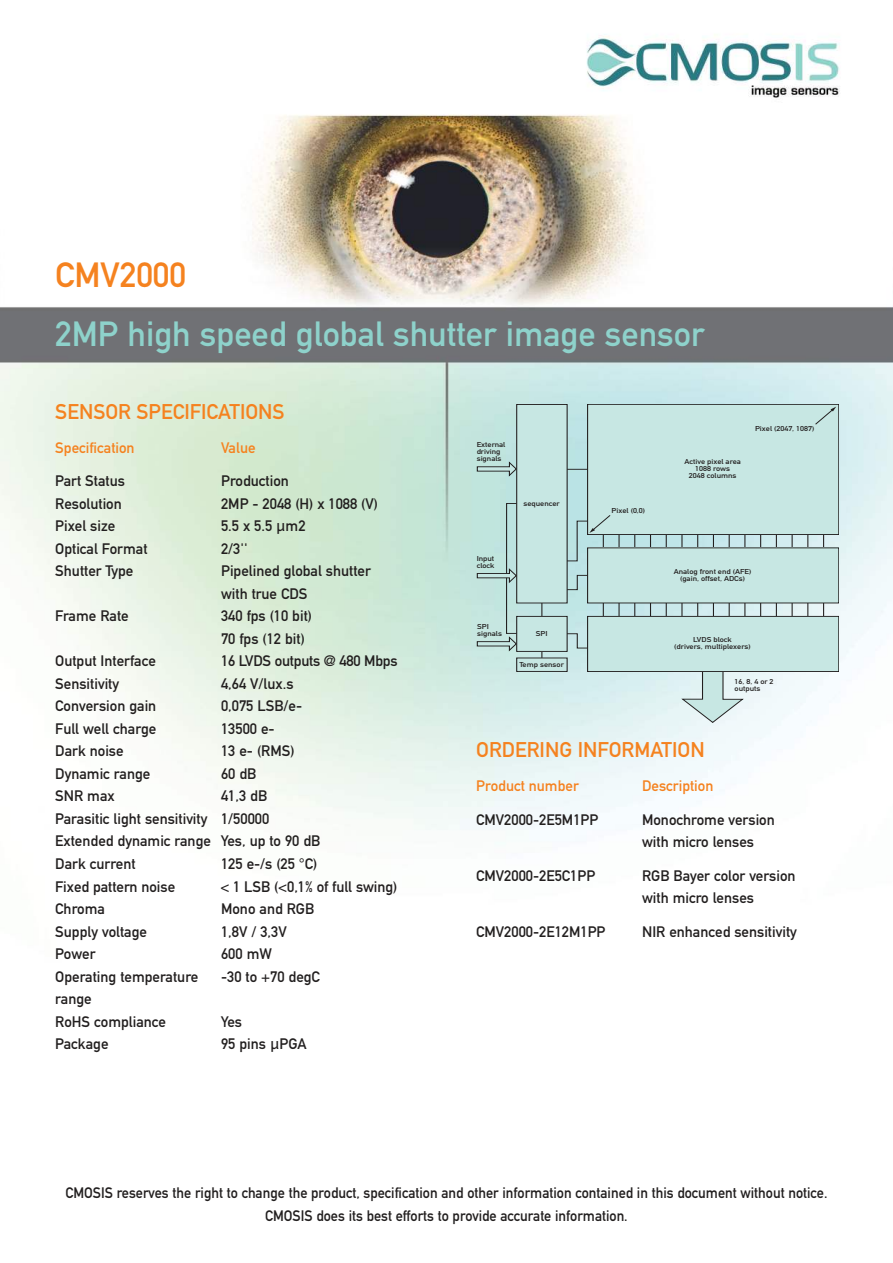
<style>
.page{position:relative;width:893px;height:1263px;background:#fff}
.page>*{position:absolute;margin:0;border:0;box-sizing:border-box;transform-origin:0 0}
.t1{font:34.5px "DIN Mittelschrift LT";color:#8ed2cb}
.t2{font:34.5px "DIN Mittelschrift LT";color:#f5821f}
.t3{font:21px "DIN Mittelschrift LT";color:#f5821f}
.t4{font:15px/22.5px "DIN Mittelschrift LT";color:#221f1f}
.t5{font:15px/22.5px "DIN Mittelschrift LT";color:#221f1f;text-align:center;scale:.95 1}
.t6{font:15px "DIN Mittelschrift LT";color:#f5821f}
.t7{font:7.05px/7.1px "DIN Mittelschrift LT";color:#221f1f;scale:1.18 1}
.s1{font-family:"Lucida Grande";font-size:7.35px}
</style>
<div class="page">
<img style="left:0;top:34px;width:893px;height:796px">
<hr style="left:603px;top:534px;width:1px;height:82px;background:#221f1f">
<hr style="left:619px;top:534px;width:1px;height:82px;background:#221f1f">
<hr style="left:634px;top:534px;width:1px;height:82px;background:#221f1f">
<hr style="left:650px;top:534px;width:1px;height:82px;background:#221f1f">
<hr style="left:666px;top:534px;width:1px;height:82px;background:#221f1f">
<hr style="left:682px;top:534px;width:1px;height:82px;background:#221f1f">
<hr style="left:697px;top:534px;width:1px;height:82px;background:#221f1f">
<hr style="left:713px;top:534px;width:1px;height:82px;background:#221f1f">
<hr style="left:729px;top:534px;width:1px;height:82px;background:#221f1f">
<hr style="left:745px;top:534px;width:1px;height:82px;background:#221f1f">
<hr style="left:760px;top:534px;width:1px;height:82px;background:#221f1f">
<hr style="left:776px;top:534px;width:1px;height:82px;background:#221f1f">
<hr style="left:792px;top:534px;width:1px;height:82px;background:#221f1f">
<hr style="left:807px;top:534px;width:1px;height:82px;background:#221f1f">
<hr style="left:823px;top:534px;width:1px;height:82px;background:#221f1f">
<hr style="left:542px;top:602px;width:1px;height:56px;background:#221f1f">
<svg style="left:681px;top:672px;width:63px;height:51px;background:#d1e4e3"></svg>
<div style="left:517px;top:658px;width:50px;height:13px;background:#c7e7e3"></div>
<div style="left:516px;top:658px;width:51px;height:14px;border:1px solid #221f1f"></div>
<div style="left:517px;top:616px;width:50px;height:35px;background:#c7e7e3"></div>
<div style="left:516px;top:616px;width:51px;height:36px;border:1px solid #221f1f"></div>
<div style="left:588px;top:616px;width:251px;height:55px;background:#c7e7e3"></div>
<div style="left:587px;top:616px;width:252px;height:56px;border:1px solid #221f1f"></div>
<div style="left:588px;top:548px;width:251px;height:55px;background:#c7e7e3"></div>
<div style="left:588px;top:404px;width:251px;height:130px;background:#c7e7e3"></div>
<div style="left:587px;top:404px;width:252px;height:131px;border:1px solid #221f1f"></div>
<div style="left:517px;top:404px;width:50px;height:199px;background:#c7e7e3"></div>
<div style="left:516px;top:404px;width:51px;height:199px;border:1px solid #221f1f"></div>
<svg style="left:477px;top:462px;width:40px;height:14px"></svg>
<svg style="left:477px;top:636px;width:40px;height:15px"></svg>
<svg style="left:567px;top:469px;width:21px;height:1px"></svg>
<div style="left:506px;top:503px;width:11px;height:131px;border:1px solid #221f1f"></div>
<svg style="left:477px;top:568px;width:40px;height:15px"></svg>
<svg style="left:566px;top:515px;width:45px;height:46px"></svg>
<svg style="left:815px;top:407px;width:21px;height:18px"></svg>
<svg style="left:566px;top:575px;width:22px;height:15px"></svg>
<svg style="left:566px;top:633px;width:22px;height:16px"></svg>
<h1 class="t2" style="left:55px;top:262px;width:132px">CMV2000</h1>
<h1 class="t1" style="left:55px;top:321px;width:651px">2MP high speed global shutter image sensor</h1>
<h2 class="t3" style="left:55px;top:404px;width:231px">SENSOR SPECIFICATIONS</h2>
<p class="t6" style="left:55px;top:442px;width:81px">Specification</p>
<p class="t6" style="left:221px;top:442px;width:36px">Value</p>
<p class="t4" style="left:55px;top:471px;width:71px">Part Status</p>
<p class="t4" style="left:221px;top:471px;width:69px">Production</p>
<p class="t4" style="left:55px;top:494px;width:68px">Resolution</p>
<p class="t4" style="left:221px;top:494px;width:158px">2MP - 2048 (H) x 1088 (V)</p>
<p class="t4" style="left:55px;top:516px;width:61px">Pixel size</p>
<p class="t4" style="left:221px;top:516px;width:86px">5.5 x 5.5 <span class="s1">µ</span>m2</p>
<p class="t4" style="left:55px;top:539px;width:94px">Optical Format</p>
<p class="t4" style="left:221px;top:539px;width:28px">2/3''</p>
<p class="t4" style="left:55px;top:561px;width:80px">Shutter Type</p>
<p class="t4" style="left:221px;top:561px;width:151px">Pipelined global shutter with true CDS</p>
<p class="t4" style="left:55px;top:606px;width:75px">Frame Rate</p>
<p class="t4" style="left:221px;top:606px;width:92px">340 fps (10 bit)<br>70 fps (12 bit)</p>
<p class="t4" style="left:55px;top:651px;width:102px">Output Interface</p>
<p class="t4" style="left:221px;top:651px;width:178px">16 LVDS outputs @ 480 Mbps</p>
<p class="t4" style="left:55px;top:674px;width:65px">Sensitivity</p>
<p class="t4" style="left:221px;top:674px;width:74px">4,64 V/lux.s</p>
<p class="t4" style="left:55px;top:696px;width:103px">Conversion gain</p>
<p class="t4" style="left:221px;top:696px;width:83px">0,075 LSB/e-</p>
<p class="t4" style="left:55px;top:719px;width:103px">Full well charge</p>
<p class="t4" style="left:221px;top:719px;width:55px">13500 e-</p>
<p class="t4" style="left:55px;top:741px;width:70px">Dark noise</p>
<p class="t4" style="left:221px;top:741px;width:75px">13 e- (RMS)</p>
<p class="t4" style="left:55px;top:764px;width:97px">Dynamic range</p>
<p class="t4" style="left:221px;top:764px;width:37px">60 dB</p>
<p class="t4" style="left:55px;top:786px;width:61px">SNR max</p>
<p class="t4" style="left:55px;top:786px;width:267px;text-indent:166px">41,3 dB<br>Parasitic light sensitivity 1/50000<br>Extended dynamic range Yes, up to 90 dB<br>Dark current</p>
<p class="t4" style="left:221px;top:854px;width:98px">125 e-/s (25 °C)</p>
<p class="t4" style="left:55px;top:876px;width:121px">Fixed pattern noise</p>
<p class="t4" style="left:220px;top:876px;width:178px">&lt; 1 LSB (&lt;0,1% of full swing)</p>
<p class="t4" style="left:55px;top:899px;width:51px">Chroma</p>
<p class="t4" style="left:221px;top:899px;width:95px">Mono and RGB</p>
<p class="t4" style="left:55px;top:921px;width:93px">Supply voltage</p>
<p class="t4" style="left:221px;top:921px;width:67px">1,8V / 3,3V</p>
<p class="t4" style="left:55px;top:944px;width:42px">Power</p>
<p class="t4" style="left:221px;top:944px;width:52px">600 mW</p>
<p class="t4" style="left:55px;top:966px;width:145px">Operating temperature</p>
<p class="t4" style="left:221px;top:966px;width:100px">-30 to +70 degC</p>
<p class="t4" style="left:55px;top:989px;width:112px">range<br>RoHS compliance</p>
<p class="t4" style="left:221px;top:1011px;width:22px">Yes</p>
<p class="t4" style="left:55px;top:1034px;width:55px">Package</p>
<p class="t4" style="left:221px;top:1034px;width:87px">95 pins <span class="s1">µ</span>PGA</p>
<p class="t7" style="left:477px;top:442px;width:26px">External driving signals</p>
<p class="t7" style="left:523px;top:500px;width:32px">sequencer</p>
<p class="t7" style="left:477px;top:555px;width:17px">Input clock</p>
<p class="t7" style="left:477px;top:624px;width:23px">SPI signals</p>
<p class="t7" style="left:536px;top:631px;width:11px">SPI</p>
<p class="t7" style="left:519px;top:661px;width:39px">Temp sensor</p>
<p class="t7" style="left:612px;top:508px;width:30px">Pixel (0,0)</p>
<p class="t7" style="left:684px;top:459px;width:49px;text-align:center">Active pixel area<br>1088 rows<br>2048 columns</p>
<p class="t7" style="left:755px;top:426px;width:52px">Pixel (2047, 1087)</p>
<p class="t7" style="left:674px;top:569px;width:67px;text-align:center">Analog front end (AFE) (gain, offset, ADCs)</p>
<p class="t7" style="left:674px;top:637px;width:66px;text-align:center">LVDS block<br>(drivers, multiplexers)</p>
<p class="t7" style="left:735px;top:679px;width:35px">16, 8, 4 or 2 outputs</p>
<h2 class="t3" style="left:476px;top:742px;width:230px">ORDERING INFORMATION</h2>
<p class="t6" style="left:476px;top:780px;width:104px">Product number</p>
<p class="t6" style="left:642px;top:780px;width:73px">Description</p>
<p class="t4" style="left:476px;top:810px;width:124px">CMV2000-2E5M1PP</p>
<p class="t4" style="left:642px;top:810px;width:134px">Monochrome version with micro lenses</p>
<p class="t4" style="left:476px;top:866px;width:121px">CMV2000-2E5C1PP</p>
<p class="t4" style="left:642px;top:866px;width:155px">RGB Bayer color version with micro lenses</p>
<p class="t4" style="left:476px;top:922px;width:131px">CMV2000-2E12M1PP</p>
<p class="t4" style="left:642px;top:922px;width:156px">NIR enhanced sensitivity</p>
<p class="t5" style="left:65px;top:1183px;width:804px">CMOSIS reserves the right to change the product, specification and other information contained in this document without notice.<br>CMOSIS does its best efforts to provide accurate information.</p>
</div>
